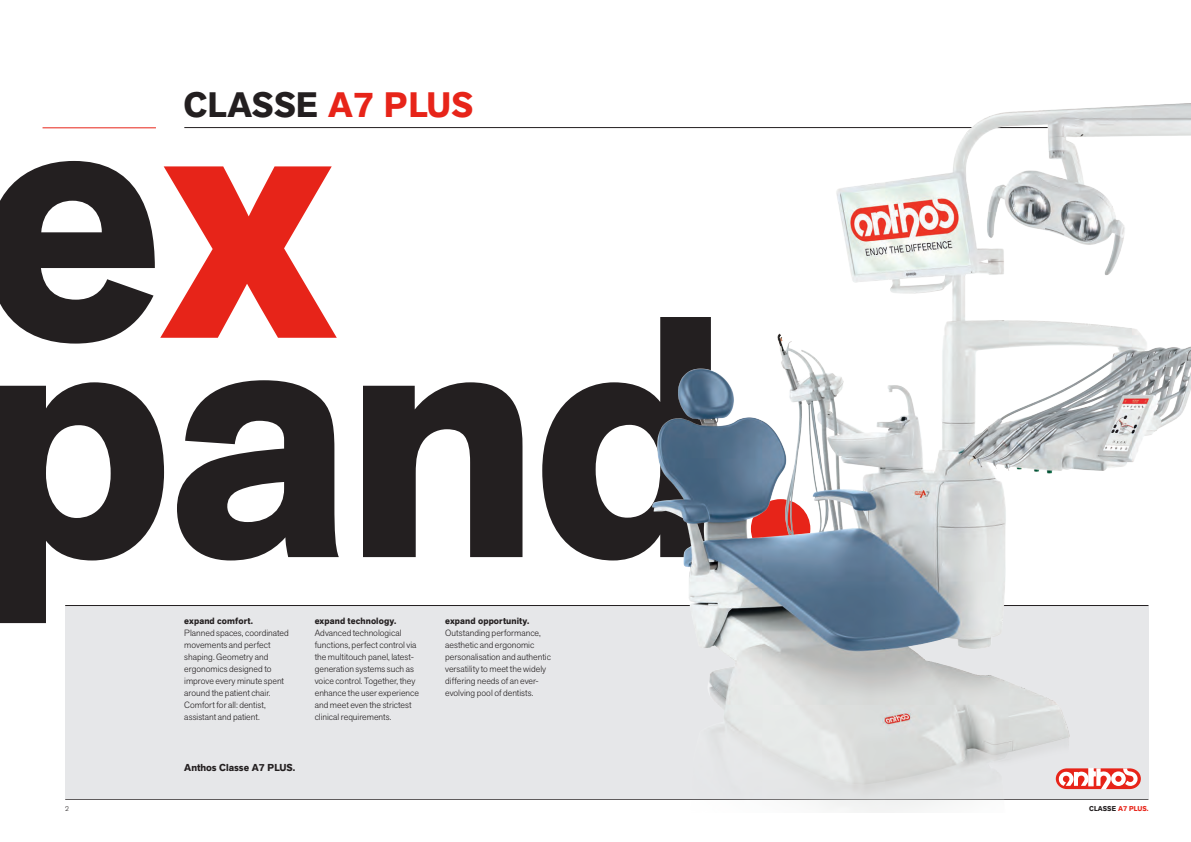
<style>
.page{position:relative;width:1191px;height:842px;background:#fff}
.page>*{position:absolute;margin:0;border:0;box-sizing:border-box;transform-origin:0 0}
.Claim{font:700 340px "Akzid Grtsk Next";letter-spacing:-.02em;color:#231f20}
.Nome_brand{font:700 35px "Akzid Grtsk Next";letter-spacing:.01em;color:#231f20}
.Testo{font:700 10px "Akzid Grtsk Next";color:#231f20}
.Testo_descrizione{font:300 9px/12px "Akzid Grtsk Next";color:#231f20}
.diciture_fondo_pagin{font:700 7px "Akzid Grtsk Next";letter-spacing:.01em;color:#e72419}
.diciture_fondo_pagin-2{font:300 7px "Akzid Grtsk Next";color:#231f20}
.s1{color:#e72419}
.s2{color:#fff}
.s3{font-weight:700}
.s4{color:#231f20}
</style>
<div class="page">
<hr style="left:65px;top:799px;width:1083px;height:1px;background:#231f20">
<div style="left:65px;top:605px;width:1083px;height:194px;background:#e6e7e9"></div>
<hr style="left:184px;top:127px;width:964px;height:1px;background:#231f20">
<hr style="left:43px;top:128px;width:113px;height:1px;background:#e72419">
<hr style="left:65px;top:605px;width:1083px;height:1px;background:#231f20">
<img style="left:640px;top:103px;width:551px;height:709px">
<p class="Nome_brand" style="left:184px;top:82px;width:300px">CLASSE <span class="s1">A7 PLUS</span><span class="s2">.</span></p>
<p class="Claim" style="left:-22px;top:-2px;width:446px">e<span class="s1">x</span><span class="s2">.</span></p>
<p class="Claim" style="left:-23px;top:218px;width:753px">pand</p>
<p class="Testo_descrizione" style="left:184px;top:615px;width:106px"><span class="s3">expand comfort.<br></span>Planned spaces, coordinated movements and perfect shaping. Geometry and ergonomics designed to improve every minute spent around the patient chair.<br>Comfort for all: dentist, assistant and patient.</p>
<p class="Testo_descrizione" style="left:315px;top:615px;width:106px"><span class="s3">expand technology.<br></span>Advanced technological functions, perfect control via the multitouch panel, latest&shy;generation systems such as voice control. Together, they enhance the user experience and meet even the strictest clinical requirements.</p>
<p class="Testo_descrizione" style="left:445px;top:615px;width:107px"><span class="s3">expand opportunity.<br></span>Outstanding performance, aesthetic and ergonomic personalisation and authentic versatility to meet the widely differing needs of an ever&shy;evolving pool of dentists.</p>
<p class="Testo" style="left:184px;top:761px;width:112px">Anthos Classe A7 PLUS.</p>
<p class="diciture_fondo_pagin-2" style="left:65px;top:804px;width:5px">2</p>
<p class="diciture_fondo_pagin" style="left:1089px;top:804px;width:61px"><span class="s4">CLASSE</span> A7 PLUS.</p>
</div>
